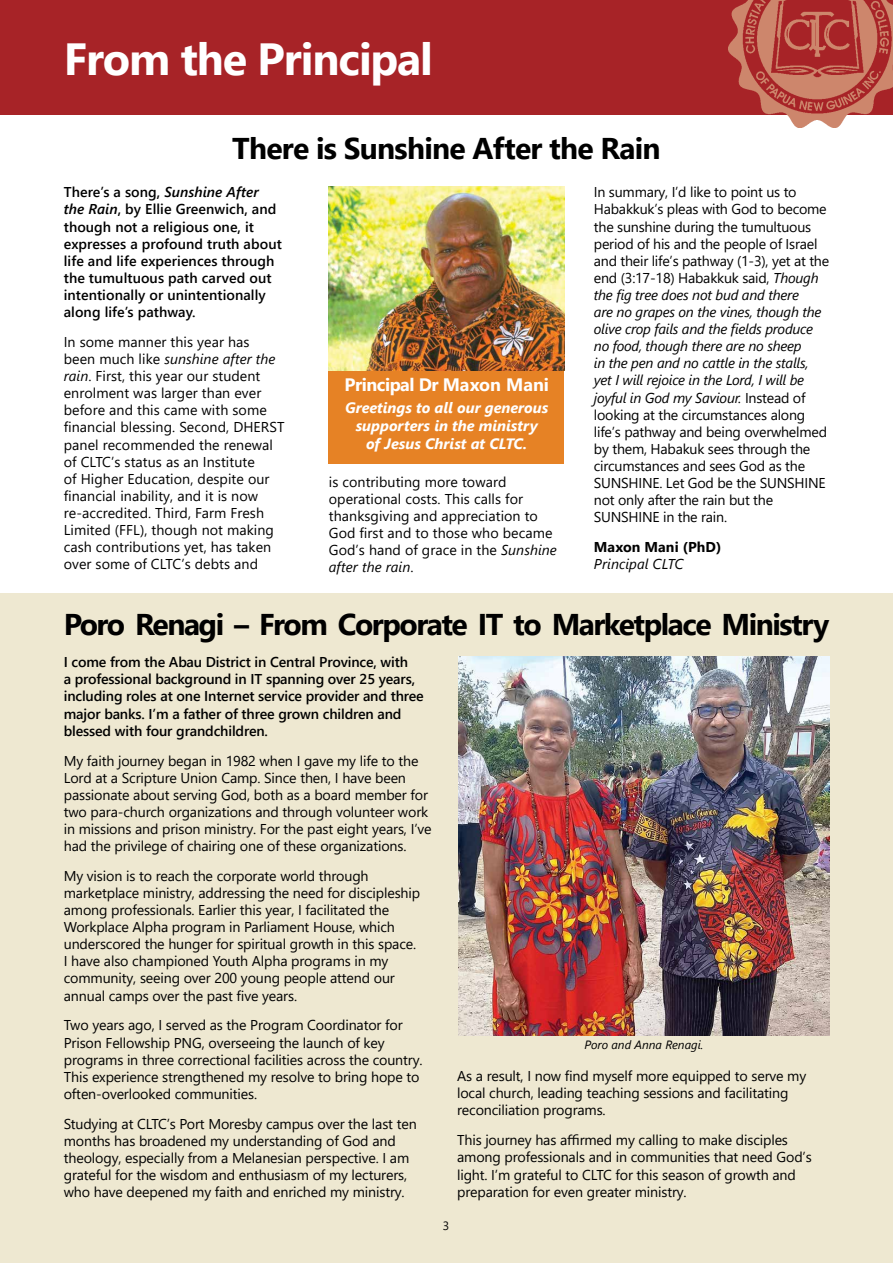
<style>
.page{position:relative;width:893px;height:1263px;background:#fff}
.page>*{position:absolute;margin:0;border:0;box-sizing:border-box;transform-origin:0 0}
.t1{font:700 45px "Segoe UI";letter-spacing:-.025em;color:#fff}
.t2{font:700 30px "Segoe UI";letter-spacing:-.05em;color:#000}
.t3{font:700 30px "Segoe UI";letter-spacing:-.025em;color:#000}
.t4{font:700 18px "Segoe UI";letter-spacing:-.025em;color:#fff}
.t5{font:italic 700 15px/18px "Segoe UI";color:#fff;text-align:center}
.t6{font:14.25px/17.1px "Segoe UI";letter-spacing:-.01em;color:#000}
.t7{font:600 14.25px/17.1px "Segoe UI";letter-spacing:-.01em;color:#000}
.t8{font:700 14.25px "Segoe UI";letter-spacing:.005em;color:#000}
.t9{font:italic 14.25px "Segoe UI";letter-spacing:.005em;color:#000}
.t10{font:italic 12px "Segoe UI";color:#000}
.t11{font:12px "Segoe UI";color:#000}
.s1{font-style:italic}
</style>
<div class="page">
<div style="left:329px;top:187px;width:235px;height:277px;background:#e68225"></div>
<div style="left:0;top:593px;width:893px;height:670px;background:#eee8d1"></div>
<img style="left:329px;top:187px;width:235px;height:183px">
<img style="left:459px;top:657px;width:370px;height:379px">
<div style="left:0;top:0;width:893px;height:115px;background:#a72327"></div>
<img style="left:728px;top:0;width:165px;height:127px">
<h1 class="t1" style="left:64px;top:17px;width:371px">From the Principal</h1>
<h2 class="t3" style="left:232px;top:120px;width:430px">There is Sunshine After the Rain</h2>
<p class="t7" style="left:64px;top:183px;width:220px">There’s a song, <span class="s1">Sunshine After the Rain</span>, by Ellie Greenwich, and though not a religious one, it expresses a profound truth about life and life experiences through the tumultuous path carved out intentionally or unintentionally along life’s pathway.</p>
<p class="t6" style="left:64px;top:332px;width:222px">In some manner this year has been much like <span class="s1">sunshine after the rain</span>. First, this year our student enrolment was larger than ever before and this came with some financial blessing. Second, DHERST panel recommended the renewal of CLTC’s status as an Institute<br>of Higher Education, despite our financial inability, and it is now re-accredited. Third, Farm Fresh<br>Limited (FFL), though not making cash contributions yet, has taken over some of CLTC’s debts and</p>
<p class="t4" style="left:344px;top:367px;width:206px">Principal Dr Maxon Mani</p>
<p class="t5" style="left:345px;top:396px;width:204px">Greetings to all our generous supporters in the ministry<br>of Jesus Christ at CLTC.</p>
<p class="t6" style="left:329px;top:472px;width:230px">is contributing more toward operational costs. This calls for thanksgiving and appreciation to<br>God first and to those who became<br>God’s hand of grace in the <span class="s1">Sunshine after the rain</span>.</p>
<p class="t6" style="left:594px;top:182px;width:237px">In summary, I’d like to point us to Habakkuk’s pleas with God to become the sunshine during the tumultuous period of his and the people of Israel and their life’s pathway (1-3), yet at the end (3:17-18) Habakkuk said, <span class="s1">Though the fig tree does not bud and there<br>are no grapes on the vines, though the olive crop fails and the fields produce no food, though there are no sheep<br>in the pen and no cattle in the stalls, yet I will rejoice in the Lord, I will be joyful in God my Saviour.</span> Instead of looking at the circumstances along life’s pathway and being overwhelmed by them, Habakuk sees through the circumstances and sees God as the SUNSHINE. Let God be the SUNSHINE not only after the rain but the SUNSHINE in the rain.</p>
<p class="t8" style="left:594px;top:534px;width:129px">Maxon Mani (PhD)</p>
<p class="t9" style="left:594px;top:551px;width:91px">Principal CLTC</p>
<h2 class="t2" style="left:64px;top:596px;width:767px">Poro Renagi – From Corporate IT to Marketplace Ministry</h2>
<p class="t7" style="left:64px;top:652px;width:362px">I come from the Abau District in Central Province, with<br>a professional background in IT spanning over 25 years, including roles at one Internet service provider and three major banks. I’m a father of three grown children and blessed with four grandchildren.</p>
<p class="t6" style="left:64px;top:751px;width:369px">My faith journey began in 1982 when I gave my life to the Lord at a Scripture Union Camp. Since then, I have been passionate about serving God, both as a board member for two para-church organizations and through volunteer work in missions and prison ministry. For the past eight years, I’ve had the privilege of chairing one of these organizations.</p>
<p class="t6" style="left:64px;top:866px;width:358px">My vision is to reach the corporate world through marketplace ministry, addressing the need for discipleship among professionals. Earlier this year, I facilitated the Workplace Alpha program in Parliament House, which underscored the hunger for spiritual growth in this space.<br>I have also championed Youth Alpha programs in my community, seeing over 200 young people attend our annual camps over the past five years.</p>
<p class="t6" style="left:64px;top:1015px;width:360px">Two years ago, I served as the Program Coordinator for Prison Fellowship PNG, overseeing the launch of key programs in three correctional facilities across the country.<br>This experience strengthened my resolve to bring hope to often-overlooked communities.</p>
<p class="t6" style="left:64px;top:1114px;width:354px">Studying at CLTC’s Port Moresby campus over the last ten months has broadened my understanding of God and theology, especially from a Melanesian perspective. I am grateful for the wisdom and enthusiasm of my lecturers, who have deepened my faith and enriched my ministry.</p>
<p class="t11" style="left:443px;top:1215px;width:8px">3</p>
<p class="t10" style="left:584px;top:1034px;width:121px">Poro and Anna Renagi.</p>
<p class="t6" style="left:457px;top:1066px;width:351px">As a result, I now find myself more equipped to serve my local church, leading teaching sessions and facilitating reconciliation programs.</p>
<p class="t6" style="left:457px;top:1130px;width:356px">This journey has affirmed my calling to make disciples among professionals and in communities that need God’s light. I’m grateful to CLTC for this season of growth and preparation for even greater ministry.</p>
</div>
